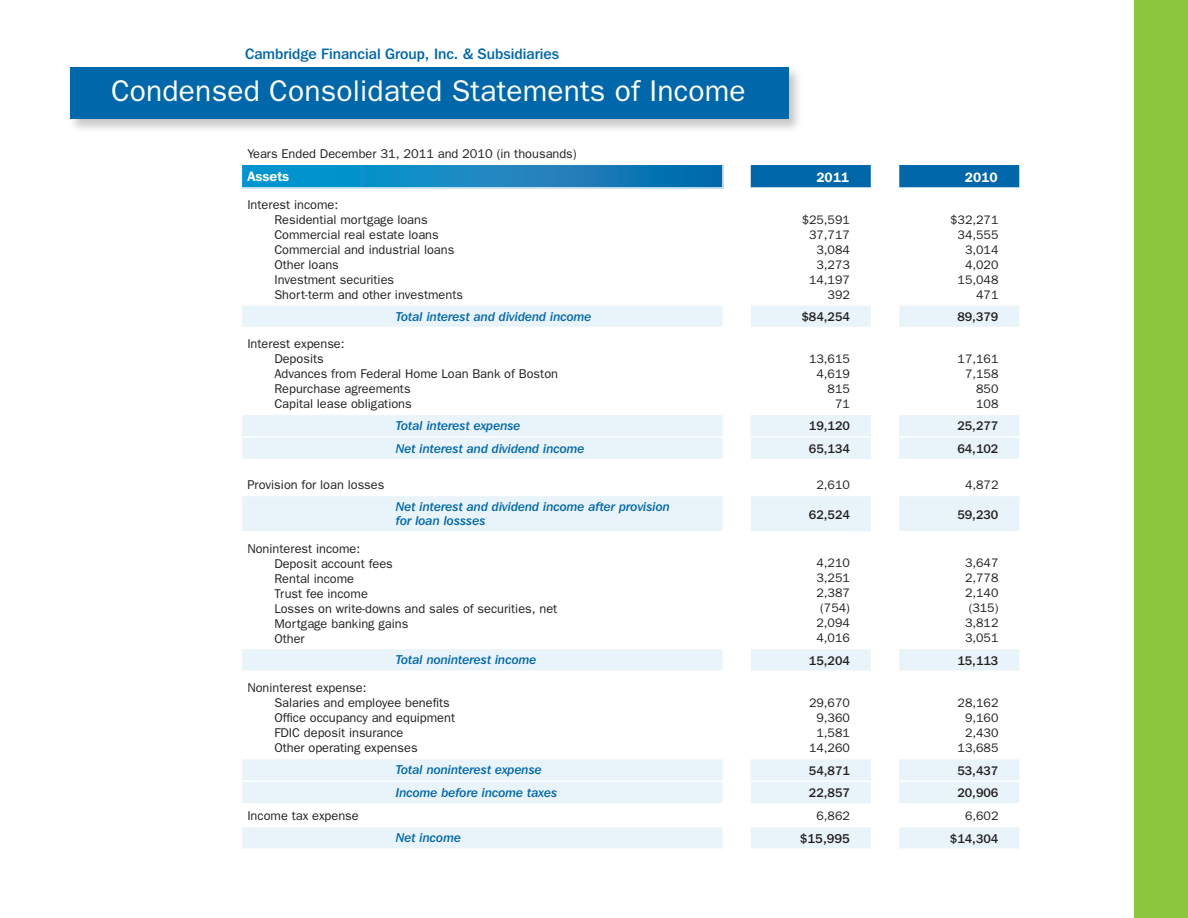
<style>
.page{position:relative;width:1188px;height:918px;background:#fff}
.page>*{position:absolute;margin:0;border:0;box-sizing:border-box;transform-origin:0 0}
.t1{font:30px "Franklin Gothic";letter-spacing:.005em;color:#fff}
.t2{font:500 15px "Franklin Gothic IT Cby BT";color:#0067aa}
.t3{font:600 13.5px "Franklin Gothic IT Cby BT";color:#fff}
.t4{font:12.75px/15px "Franklin Gothic";color:#231f20}
.t5{font:12.75px/13.5px "Franklin Gothic IT Cby BT Med Ital";color:#0067aa}
.t6{font:500 12.75px "Franklin Gothic IT Cby BT";color:#231f20}
.t7{font:12.3px/15px "Franklin Gothic";color:#231f20;text-align:right}
.t8{font:500 12.3px "Franklin Gothic IT Cby BT";color:#231f20}
</style>
<div class="page">
<svg style="left:242px;top:165px;width:480px;height:22px;background:#0f84c0"></svg>
<svg style="left:242px;top:306px;width:777px;height:543px"></svg>
<hr style="left:241px;top:414px;width:482px;height:1px;background:#fff">
<svg style="left:723px;top:414px;width:28px;height:22px"></svg>
<hr style="left:750px;top:414px;width:122px;height:1px;background:#fff">
<hr style="left:899px;top:414px;width:122px;height:1px;background:#fff">
<hr style="left:241px;top:758px;width:482px;height:1px;background:#fff">
<hr style="left:750px;top:758px;width:122px;height:1px;background:#fff">
<hr style="left:899px;top:758px;width:122px;height:1px;background:#fff">
<hr style="left:241px;top:436px;width:482px;height:2px;background:#fff">
<hr style="left:723px;top:436px;width:27px;height:2px;background:#fff">
<hr style="left:722px;top:438px;width:2px;height:21px;background:#fff">
<hr style="left:750px;top:436px;width:122px;height:2px;background:#fff">
<hr style="left:749px;top:438px;width:2px;height:21px;background:#fff">
<hr style="left:899px;top:436px;width:122px;height:2px;background:#fff">
<hr style="left:241px;top:459px;width:482px;height:1px;background:#fff">
<svg style="left:723px;top:459px;width:27px;height:1px"></svg>
<hr style="left:750px;top:459px;width:122px;height:1px;background:#fff">
<svg style="left:871px;top:414px;width:28px;height:46px"></svg>
<hr style="left:899px;top:459px;width:122px;height:1px;background:#fff">
<hr style="left:241px;top:781px;width:482px;height:1px;background:#fff">
<svg style="left:723px;top:758px;width:28px;height:24px"></svg>
<hr style="left:722px;top:782px;width:2px;height:21px;background:#fff">
<hr style="left:750px;top:781px;width:122px;height:1px;background:#fff">
<hr style="left:749px;top:782px;width:2px;height:21px;background:#fff">
<hr style="left:899px;top:781px;width:122px;height:1px;background:#fff">
<svg style="left:871px;top:758px;width:28px;height:45px"></svg>
<hr style="left:722px;top:827px;width:2px;height:22px;background:#fff">
<hr style="left:749px;top:827px;width:2px;height:22px;background:#fff">
<hr style="left:241px;top:648px;width:482px;height:1px;background:#fff">
<svg style="left:723px;top:648px;width:27px;height:1px"></svg>
<hr style="left:722px;top:649px;width:2px;height:22px;background:#fff">
<hr style="left:750px;top:648px;width:122px;height:1px;background:#fff">
<hr style="left:749px;top:649px;width:2px;height:22px;background:#fff">
<hr style="left:899px;top:648px;width:122px;height:1px;background:#fff">
<hr style="left:241px;top:671px;width:482px;height:1px;background:#fff">
<svg style="left:723px;top:671px;width:27px;height:1px"></svg>
<hr style="left:750px;top:671px;width:122px;height:1px;background:#fff">
<svg style="left:871px;top:648px;width:28px;height:24px"></svg>
<hr style="left:899px;top:671px;width:122px;height:1px;background:#fff">
<hr style="left:241px;top:495px;width:482px;height:1px;background:#fff">
<svg style="left:723px;top:495px;width:27px;height:1px"></svg>
<hr style="left:722px;top:496px;width:2px;height:35px;background:#fff">
<hr style="left:750px;top:495px;width:122px;height:1px;background:#fff">
<hr style="left:749px;top:496px;width:2px;height:35px;background:#fff">
<svg style="left:872px;top:495px;width:27px;height:1px"></svg>
<hr style="left:871px;top:496px;width:1px;height:35px;background:#fff">
<hr style="left:899px;top:495px;width:122px;height:1px;background:#fff">
<hr style="left:898px;top:496px;width:1px;height:35px;background:#fff">
<hr style="left:241px;top:531px;width:482px;height:2px;background:#fff">
<hr style="left:723px;top:531px;width:27px;height:2px;background:#fff">
<hr style="left:750px;top:531px;width:122px;height:2px;background:#fff">
<hr style="left:872px;top:531px;width:27px;height:2px;background:#fff">
<hr style="left:899px;top:531px;width:122px;height:2px;background:#fff">
<hr style="left:241px;top:826px;width:482px;height:1px;background:#fff">
<svg style="left:723px;top:826px;width:27px;height:1px"></svg>
<hr style="left:750px;top:826px;width:122px;height:1px;background:#fff">
<svg style="left:871px;top:826px;width:28px;height:23px"></svg>
<hr style="left:899px;top:826px;width:122px;height:1px;background:#fff">
<hr style="left:241px;top:472px;width:482px;height:2px;background:#fff">
<hr style="left:723px;top:472px;width:27px;height:2px;background:#fff">
<hr style="left:750px;top:472px;width:122px;height:2px;background:#fff">
<hr style="left:872px;top:472px;width:27px;height:2px;background:#fff">
<hr style="left:241px;top:803px;width:482px;height:2px;background:#fff">
<hr style="left:723px;top:803px;width:27px;height:2px;background:#fff">
<hr style="left:750px;top:803px;width:122px;height:2px;background:#fff">
<hr style="left:872px;top:803px;width:27px;height:2px;background:#fff">
<hr style="left:722px;top:306px;width:2px;height:21px;background:#fff">
<hr style="left:749px;top:306px;width:2px;height:21px;background:#fff">
<hr style="left:241px;top:327px;width:482px;height:1px;background:#fff">
<svg style="left:723px;top:327px;width:27px;height:1px"></svg>
<hr style="left:750px;top:327px;width:122px;height:1px;background:#fff">
<svg style="left:871px;top:306px;width:28px;height:22px"></svg>
<hr style="left:899px;top:327px;width:122px;height:1px;background:#fff">
<svg style="left:723px;top:164px;width:297px;height:24px"></svg>
<hr style="left:1019px;top:165px;width:2px;height:22px;background:#fff">
<hr style="left:899px;top:472px;width:121px;height:2px;background:#fff">
<hr style="left:899px;top:803px;width:122px;height:2px;background:#fff">
<div style="left:1134px;top:0;width:54px;height:918px;background:#8bc63e"></div>
<div style="left:69px;top:66px;width:734px;height:68px;background:#231f20;opacity:.25"></div>
<div style="left:70px;top:68px;width:719px;height:51px;background:#0067aa"></div>
<p class="t2" style="left:245px;top:44px;width:315px">Cambridge Financial Group, Inc. &amp; Subsidiaries</p>
<h1 class="t1" style="left:111px;top:74px;width:636px">Condensed Consolidated Statements of Income</h1>
<p class="t4" style="left:247px;top:146px;width:331px">Years Ended December 31, 2011 and 2010 (in thousands)</p>
<p class="t3" style="left:247px;top:168px;width:43px">Assets</p>
<p class="t3" style="left:816px;top:168px;width:34px">2011</p>
<p class="t3" style="left:965px;top:168px;width:34px">2010</p>
<p class="t4" style="left:274px;top:197px;width:190px;text-indent:-27px">Interest income:<br>Residential mortgage loans<br>Commercial real estate loans<br>Commercial and industrial loans<br>Other loans<br>Investment securities<br>Short-term and other investments</p>
<p class="t7" style="left:802px;top:212px;width:50px">$25,591<br>37,717<br>3,084<br>3,273<br>14,197<br>392</p>
<p class="t7" style="left:950px;top:212px;width:50px">$32,271<br>34,555<br>3,014<br>4,020<br>15,048<br>471</p>
<p class="t5" style="left:396px;top:309px;width:197px">Total interest and dividend income</p>
<p class="t8" style="left:801px;top:309px;width:50px">$84,254</p>
<p class="t8" style="left:957px;top:309px;width:43px">89,379</p>
<p class="t4" style="left:274px;top:336px;width:285px;text-indent:-27px">Interest expense:<br>Deposits<br>Advances from Federal Home Loan Bank of Boston<br>Repurchase agreements<br>Capital lease obligations</p>
<p class="t7" style="left:809px;top:351px;width:42px">13,615<br>4,619<br>815<br>71</p>
<p class="t7" style="left:958px;top:351px;width:42px">17,161<br>7,158<br>850<br>108</p>
<p class="t5" style="left:396px;top:419px;width:126px">Total interest expense</p>
<p class="t8" style="left:809px;top:418px;width:43px">19,120</p>
<p class="t8" style="left:957px;top:418px;width:43px">25,277</p>
<p class="t5" style="left:396px;top:441px;width:190px">Net interest and dividend income</p>
<p class="t8" style="left:809px;top:441px;width:43px">65,134</p>
<p class="t8" style="left:957px;top:441px;width:43px">64,102</p>
<p class="t4" style="left:247px;top:477px;width:139px">Provision for loan losses</p>
<p class="t7" style="left:817px;top:477px;width:35px">2,610</p>
<p class="t7" style="left:965px;top:477px;width:35px">4,872</p>
<p class="t5" style="left:396px;top:500px;width:276px">Net interest and dividend income after provision for loan lossses</p>
<p class="t8" style="left:809px;top:507px;width:43px">62,524</p>
<p class="t8" style="left:957px;top:507px;width:43px">59,230</p>
<p class="t4" style="left:274px;top:540px;width:285px;text-indent:-27px">Noninterest income:<br>Deposit account fees<br>Rental income<br>Trust fee income<br>Losses on write-downs and sales of securities, net<br>Mortgage banking gains<br>Other</p>
<p class="t7" style="left:817px;top:555px;width:35px;text-align:center">4,210<br>3,251<br>2,387 (754)<br>2,094<br>4,016</p>
<p class="t7" style="left:965px;top:555px;width:35px;text-align:center">3,647<br>2,778<br>2,140 (315)<br>3,812<br>3,051</p>
<p class="t5" style="left:396px;top:653px;width:142px">Total noninterest income</p>
<p class="t8" style="left:809px;top:653px;width:43px">15,204</p>
<p class="t8" style="left:957px;top:653px;width:43px">15,113</p>
<p class="t4" style="left:274px;top:680px;width:182px;text-indent:-27px">Noninterest expense:<br>Salaries and employee benefits<br>Office occupancy and equipment<br>FDIC deposit insurance<br>Other operating expenses</p>
<p class="t7" style="left:809px;top:695px;width:42px">29,670<br>9,360<br>1,581<br>14,260</p>
<p class="t7" style="left:958px;top:695px;width:42px">28,162<br>9,160<br>2,430<br>13,685</p>
<p class="t5" style="left:396px;top:763px;width:148px">Total noninterest expense</p>
<p class="t8" style="left:809px;top:763px;width:43px">54,871</p>
<p class="t8" style="left:957px;top:763px;width:43px">53,437</p>
<p class="t5" style="left:396px;top:786px;width:163px">Income before income taxes</p>
<p class="t8" style="left:809px;top:785px;width:43px">22,857</p>
<p class="t8" style="left:957px;top:785px;width:43px">20,906</p>
<p class="t4" style="left:247px;top:808px;width:113px">Income tax expense</p>
<p class="t7" style="left:817px;top:808px;width:35px">6,862</p>
<p class="t7" style="left:965px;top:808px;width:35px">6,602</p>
<p class="t5" style="left:396px;top:831px;width:67px">Net income</p>
<p class="t6" style="left:800px;top:830px;width:51px">$15,995</p>
<p class="t8" style="left:950px;top:831px;width:50px">$14,304</p>
</div>
